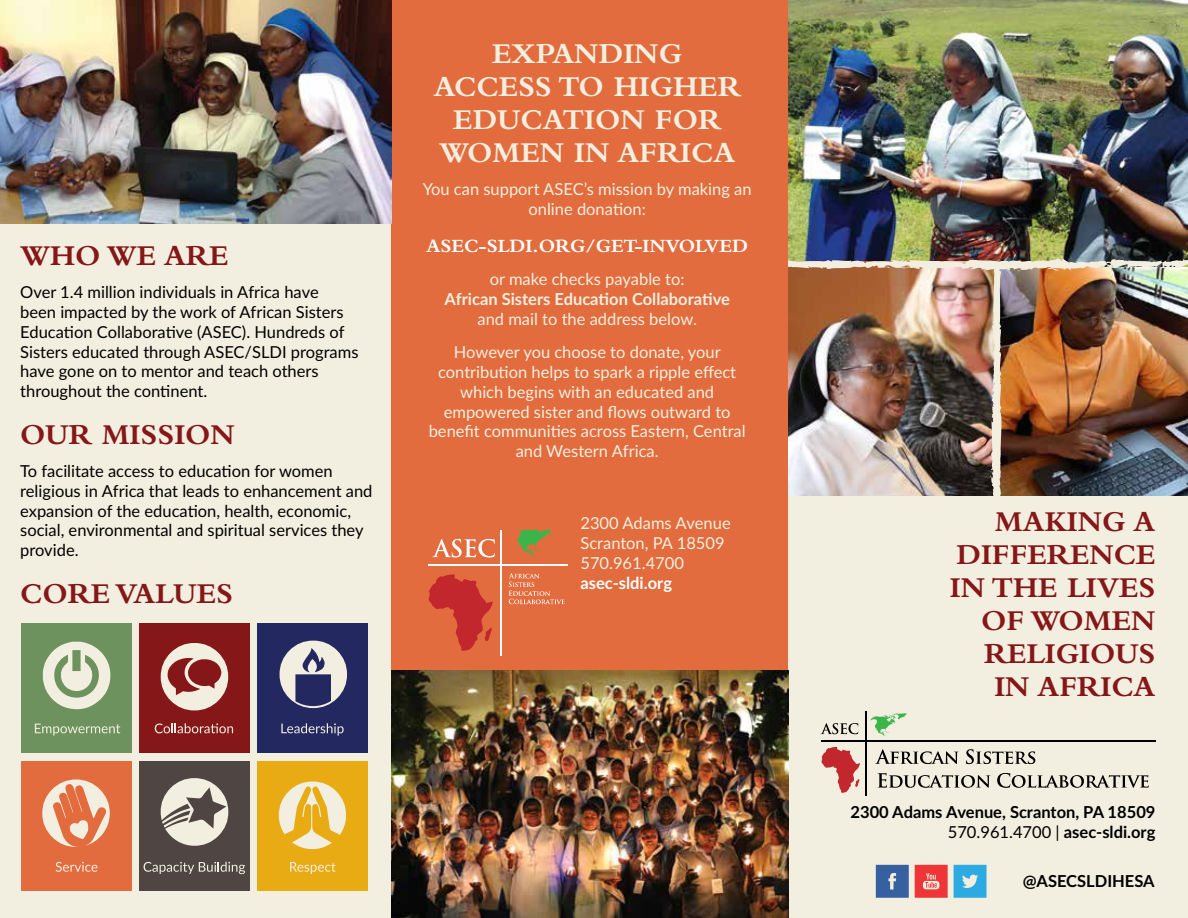
<style>
.page{position:relative;width:1188px;height:918px;background:#f3efe0}
.page>*{position:absolute;margin:0;border:0;box-sizing:border-box;transform-origin:0 0}
.t1{font:700 30px/33px "Bembo Std";color:#851719;text-align:right}
.t2{font:700 30px/33px "Bembo Std";color:#f3efe0;text-align:center}
.t3{font:700 19.5px "Bembo Std";color:#fff}
.t4{font:16.5px/19.8px "Lato";color:#000}
.t5{font:16.5px/19.8px "Lato";color:#f3efe0;text-align:center}
.t6{font:700 16.5px/19.8px "Lato";color:#000;text-align:right}
.t7{font:700 16.5px "Lato";color:#f3efe0}
.t8{font:700 16.5px "Lato";color:#fff}
.s1{font-weight:400}
</style>
<div class="page">
<div style="left:392px;top:0;width:396px;height:918px;background:#e26c3d"></div>
<div style="left:257px;top:623px;width:110px;height:130px;background:#242860"></div>
<div style="left:139px;top:623px;width:110px;height:130px;background:#851719"></div>
<div style="left:21px;top:623px;width:111px;height:130px;background:#6d925e"></div>
<svg style="left:43px;top:642px;width:67px;height:68px"></svg>
<svg style="left:35px;top:724px;width:85px;height:12px"></svg>
<svg style="left:155px;top:723px;width:78px;height:10px"></svg>
<svg style="left:281px;top:723px;width:63px;height:13px"></svg>
<svg style="left:161px;top:643px;width:67px;height:67px"></svg>
<svg style="left:280px;top:641px;width:67px;height:67px"></svg>
<div style="left:139px;top:762px;width:110px;height:129px;background:#4f4644"></div>
<div style="left:257px;top:762px;width:110px;height:129px;background:#e9ab13"></div>
<div style="left:21px;top:762px;width:110px;height:129px;background:#e26c3d"></div>
<svg style="left:56px;top:862px;width:42px;height:10px"></svg>
<svg style="left:144px;top:862px;width:101px;height:12px"></svg>
<svg style="left:290px;top:862px;width:46px;height:12px"></svg>
<svg style="left:42px;top:779px;width:68px;height:68px"></svg>
<svg style="left:161px;top:778px;width:67px;height:68px"></svg>
<svg style="left:279px;top:782px;width:67px;height:67px"></svg>
<img style="left:392px;top:670px;width:396px;height:248px">
<img style="left:788px;top:0;width:400px;height:259px">
<img style="left:0;top:0;width:392px;height:224px">
<svg style="left:821px;top:747px;width:39px;height:46px"></svg>
<svg style="left:870px;top:713px;width:37px;height:23px"></svg>
<svg style="left:821px;top:723px;width:37px;height:11px"></svg>
<svg style="left:875px;top:749px;width:84px;height:15px"></svg>
<svg style="left:966px;top:749px;width:69px;height:15px"></svg>
<svg style="left:877px;top:773px;width:113px;height:15px"></svg>
<svg style="left:997px;top:773px;width:152px;height:15px"></svg>
<hr style="left:821px;top:740px;width:334px;height:1px;background:#000">
<hr style="left:865px;top:712px;width:1px;height:84px;background:#000">
<svg style="left:428px;top:574px;width:65px;height:77px"></svg>
<svg style="left:517px;top:531px;width:35px;height:26px"></svg>
<svg style="left:432px;top:539px;width:63px;height:18px"></svg>
<hr style="left:428px;top:564px;width:140px;height:1px;background:#fff">
<hr style="left:500px;top:531px;width:2px;height:125px;background:#fff">
<svg style="left:509px;top:573px;width:56px;height:31px"></svg>
<svg style="left:876px;top:865px;width:33px;height:33px"></svg>
<svg style="left:954px;top:865px;width:33px;height:33px"></svg>
<svg style="left:915px;top:865px;width:33px;height:33px"></svg>
<img style="left:788px;top:259px;width:400px;height:237px">
<h1 class="t1" style="left:20px;top:239px;width:210px">WHO WE ARE</h1>
<p class="t4" style="left:20px;top:282px;width:340px">Over 1.4 million individuals in Africa have been impacted by the work of African Sisters Education Collaborative (ASEC). Hundreds of Sisters educated through ASEC/SLDI programs have gone on to mentor and teach others throughout the continent.</p>
<h1 class="t1" style="left:20px;top:418px;width:216px">OUR MISSION</h1>
<p class="t4" style="left:20px;top:460px;width:354px">To facilitate access to education for women religious in Africa that leads to enhancement and expansion of the education, health, economic, social, environmental and spiritual services they provide.</p>
<h1 class="t1" style="left:20px;top:577px;width:214px">CORE VALUES</h1>
<h1 class="t2" style="left:434px;top:37px;width:309px">EXPANDING<br>ACCESS TO HIGHER<br>EDUCATION FOR<br>WOMEN IN AFRICA</h1>
<p class="t5" style="left:423px;top:179px;width:330px">You can support ASEC’s mission by making an online donation:</p>
<p class="t3" style="left:426px;top:235px;width:324px">ASEC-SLDI.ORG/GET-INVOLVED</p>
<p class="t5" style="left:490px;top:269px;width:196px">or make checks payable to:</p>
<p class="t7" style="left:444px;top:287px;width:287px">African Sisters Education Collaborative</p>
<p class="t5" style="left:454px;top:301px;width:268px;line-height:33.3px">and mail to the address below.<br>However you choose to donate, your</p>
<p class="t5" style="left:429px;top:361px;width:318px">contribution helps to spark a ripple effect which begins with an educated and empowered sister and flows outward to benefit communities across Eastern, Central and Western Africa.</p>
<p class="t5" style="left:580px;top:513px;width:152px;text-align:left">2300 Adams Avenue<br>Scranton, PA 18509<br>570.961.4700</p>
<p class="t8" style="left:580px;top:570px;width:93px">asec-sldi.org</p>
<h1 class="t1" style="left:950px;top:505px;width:207px">MAKING A<br>DIFFERENCE<br>IN THE LIVES<br>OF WOMEN<br>RELIGIOUS<br>IN AFRICA</h1>
<p class="t6" style="left:851px;top:802px;width:306px">2300 Adams Avenue, Scranton, PA 18509<br><span class="s1">570.961.4700 |</span> asec-sldi.org</p>
<p class="t6" style="left:1023px;top:870px;width:134px">@ASECSLDIHESA</p>
</div>
